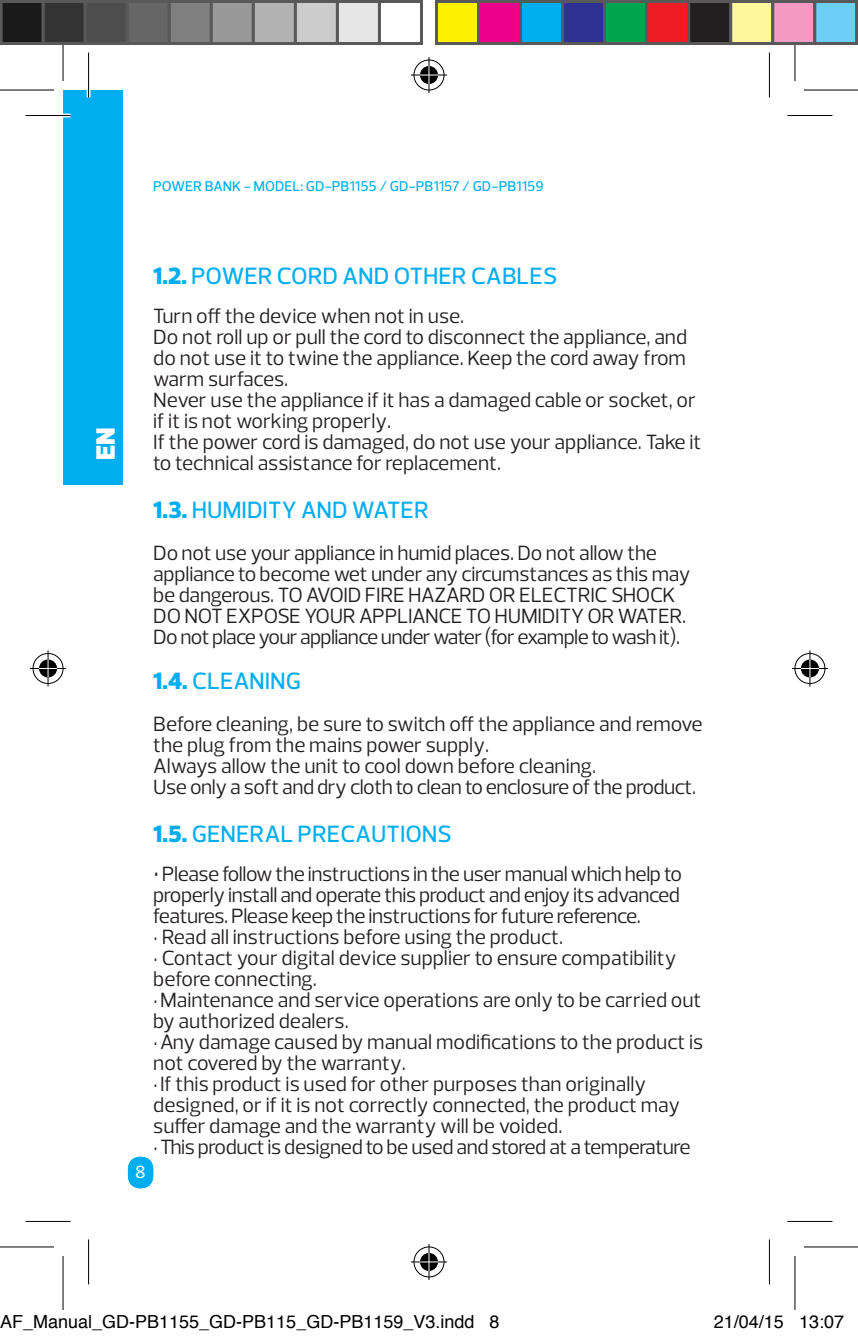
<style>
.page{position:relative;width:858px;height:1337px;background:#fff}
.page>*{position:absolute;margin:0;border:0;box-sizing:border-box;transform-origin:0 0}
.t1{font:900 27px "Prelo";color:#fff}
.t2{font:500 24px "Prelo";color:#00aeef}
.t3{font:21px/21px "Prelo";color:#231f20}
.t4{font:21px "Prelo";letter-spacing:-.02em;color:#231f20}
.t5{font:18px "Helvetica";color:#000}
.t6{font:500 18px "Prelo";color:#fff}
.t7{font:500 14.4px "Prelo";color:#00aeef}
.s1{font-weight:900}
.s2{font-size:27px}
</style>
<div class="page">
<div style="left:63px;top:90px;width:60px;height:394px;background:#00aeef"></div>
<div style="left:128px;top:1156px;width:25px;height:32px;background:#00aeef;border-radius:13px"></div>
<hr style="left:26px;top:114px;width:45px;height:3px;background:#fff">
<svg style="left:26px;top:1220px;width:44px;height:1px"></svg>
<svg style="left:788px;top:1220px;width:44px;height:1px"></svg>
<hr style="left:87px;top:53px;width:3px;height:45px;background:#fff">
<svg style="left:769px;top:53px;width:1px;height:45px"></svg>
<svg style="left:769px;top:1239px;width:1px;height:45px"></svg>
<hr style="left:26px;top:115px;width:45px;height:1px;background:#000">
<hr style="left:787px;top:115px;width:45px;height:1px;background:#000">
<hr style="left:26px;top:1221px;width:45px;height:1px;background:#000">
<hr style="left:787px;top:1221px;width:45px;height:1px;background:#000">
<hr style="left:88px;top:53px;width:1px;height:45px;background:#000">
<hr style="left:88px;top:1239px;width:1px;height:45px;background:#000">
<hr style="left:768px;top:53px;width:1px;height:45px;background:#000">
<hr style="left:768px;top:1239px;width:1px;height:45px;background:#000">
<svg style="left:0;top:90px;width:54px;height:1px"></svg>
<svg style="left:804px;top:90px;width:53px;height:1px"></svg>
<svg style="left:795px;top:45px;width:1px;height:36px"></svg>
<svg style="left:795px;top:1256px;width:1px;height:54px"></svg>
<hr style="left:0;top:89px;width:54px;height:1px;background:#000">
<hr style="left:803px;top:89px;width:54px;height:1px;background:#000">
<hr style="left:0;top:1246px;width:54px;height:1px;background:#000">
<hr style="left:803px;top:1246px;width:54px;height:1px;background:#000">
<hr style="left:62px;top:27px;width:2px;height:54px;background:#000">
<hr style="left:62px;top:1256px;width:2px;height:54px;background:#000">
<hr style="left:794px;top:27px;width:1px;height:54px;background:#000">
<hr style="left:794px;top:1256px;width:1px;height:54px;background:#000">
<div style="left:412px;top:58px;width:34px;height:34px;border:4px solid #fff;border-radius:50%"></div>
<hr style="left:411px;top:73px;width:36px;height:4px;background:#fff">
<svg style="left:427px;top:57px;width:4px;height:36px"></svg>
<div style="left:418px;top:64px;width:22px;height:22px;border:4px solid #fff;border-radius:50%"></div>
<div style="left:413px;top:60px;width:31px;height:30px;border:1px solid #000;border-radius:50%"></div>
<hr style="left:411px;top:74px;width:36px;height:2px;background:#000">
<hr style="left:428px;top:57px;width:1px;height:36px;background:#000">
<svg style="left:420px;top:66px;width:18px;height:18px"></svg>
<div style="left:412px;top:1245px;width:34px;height:33px;border:4px solid #fff;border-radius:50%"></div>
<hr style="left:411px;top:1260px;width:36px;height:3px;background:#fff">
<svg style="left:427px;top:1244px;width:4px;height:36px"></svg>
<div style="left:418px;top:1251px;width:22px;height:21px;border:4px solid #fff;border-radius:50%"></div>
<div style="left:413px;top:1246px;width:31px;height:31px;border:1px solid #000;border-radius:50%"></div>
<hr style="left:411px;top:1261px;width:36px;height:1px;background:#000">
<hr style="left:428px;top:1244px;width:1px;height:36px;background:#000">
<svg style="left:420px;top:1253px;width:18px;height:18px"></svg>
<div style="left:31px;top:651px;width:34px;height:34px;border:4px solid #fff;border-radius:50%"></div>
<svg style="left:31px;top:666px;width:34px;height:4px"></svg>
<svg style="left:46px;top:650px;width:4px;height:36px"></svg>
<div style="left:37px;top:657px;width:22px;height:22px;border:4px solid #fff;border-radius:50%"></div>
<div style="left:33px;top:653px;width:30px;height:31px;border:1px solid #000;border-radius:50%"></div>
<hr style="left:30px;top:668px;width:36px;height:1px;background:#000">
<hr style="left:48px;top:650px;width:1px;height:36px;background:#000">
<svg style="left:39px;top:659px;width:18px;height:18px"></svg>
<div style="left:792px;top:651px;width:34px;height:34px;border:4px solid #fff;border-radius:50%"></div>
<hr style="left:791px;top:666px;width:36px;height:4px;background:#fff">
<svg style="left:807px;top:650px;width:4px;height:36px"></svg>
<div style="left:798px;top:657px;width:22px;height:22px;border:4px solid #fff;border-radius:50%"></div>
<div style="left:794px;top:653px;width:31px;height:31px;border:1px solid #000;border-radius:50%"></div>
<hr style="left:791px;top:668px;width:36px;height:1px;background:#000">
<hr style="left:809px;top:650px;width:1px;height:36px;background:#000">
<svg style="left:800px;top:659px;width:18px;height:18px"></svg>
<div style="left:1px;top:2px;width:42px;height:42px;background:#1a1a1a"></div>
<div style="left:0;top:0;width:45px;height:45px;border:3px solid #595959"></div>
<div style="left:43px;top:2px;width:42px;height:42px;background:#333"></div>
<div style="left:42px;top:0;width:45px;height:45px;border:3px solid #595959"></div>
<div style="left:85px;top:2px;width:42px;height:42px;background:#4d4d4d"></div>
<div style="left:84px;top:0;width:45px;height:45px;border:3px solid #595959"></div>
<div style="left:127px;top:2px;width:42px;height:42px;background:#666"></div>
<div style="left:126px;top:0;width:45px;height:45px;border:3px solid #595959"></div>
<div style="left:169px;top:2px;width:42px;height:42px;background:#808080"></div>
<div style="left:168px;top:0;width:45px;height:45px;border:3px solid #595959"></div>
<div style="left:211px;top:2px;width:42px;height:42px;background:#999"></div>
<div style="left:210px;top:0;width:45px;height:45px;border:3px solid #595959"></div>
<div style="left:253px;top:2px;width:42px;height:42px;background:#b3b3b3"></div>
<div style="left:252px;top:0;width:45px;height:45px;border:3px solid #595959"></div>
<div style="left:295px;top:2px;width:42px;height:42px;background:#ccc"></div>
<div style="left:294px;top:0;width:45px;height:45px;border:3px solid #595959"></div>
<div style="left:337px;top:2px;width:42px;height:42px;background:#e6e6e6"></div>
<div style="left:336px;top:0;width:45px;height:45px;border:3px solid #595959"></div>
<div style="left:378px;top:0;width:45px;height:45px;border:3px solid #595959"></div>
<div style="left:436px;top:2px;width:42px;height:42px;background:#fff101"></div>
<div style="left:435px;top:0;width:45px;height:45px;border:3px solid #595959"></div>
<div style="left:478px;top:2px;width:42px;height:42px;background:#ed028c"></div>
<div style="left:477px;top:0;width:45px;height:45px;border:3px solid #595959"></div>
<div style="left:520px;top:2px;width:42px;height:42px;background:#00aeef"></div>
<div style="left:519px;top:0;width:45px;height:45px;border:3px solid #595959"></div>
<div style="left:562px;top:2px;width:42px;height:42px;background:#2e3092"></div>
<div style="left:561px;top:0;width:45px;height:45px;border:3px solid #595959"></div>
<div style="left:604px;top:2px;width:42px;height:42px;background:#00a54f"></div>
<div style="left:603px;top:0;width:45px;height:45px;border:3px solid #595959"></div>
<div style="left:646px;top:2px;width:42px;height:42px;background:#ee1d23"></div>
<div style="left:645px;top:0;width:45px;height:45px;border:3px solid #595959"></div>
<div style="left:688px;top:2px;width:42px;height:42px;background:#231f20"></div>
<div style="left:687px;top:0;width:45px;height:45px;border:3px solid #595959"></div>
<div style="left:730px;top:2px;width:42px;height:42px;background:#fff79a"></div>
<div style="left:729px;top:0;width:45px;height:45px;border:3px solid #595959"></div>
<div style="left:772px;top:2px;width:42px;height:42px;background:#f499c2"></div>
<div style="left:771px;top:0;width:45px;height:45px;border:3px solid #595959"></div>
<div style="left:814px;top:2px;width:42px;height:42px;background:#6bcff6"></div>
<div style="left:813px;top:0;width:44px;height:45px;border:3px solid #595959"></div>
<svg style="left:855px;top:0;width:2px;height:45px"></svg>
<p class="t7" style="left:153px;top:178px;width:392px">POWER BANK - MODEL: GD-PB1155 / GD-PB1157 / GD-PB1159</p>
<p class="t1" style="left:89px;top:460px;width:34px;rotate:-90deg">EN</p>
<p class="t6" style="left:135px;top:1161px;width:12px">8</p>
<p class="t2" style="left:153px;top:262px;width:405px"><span class="s1">1.2.</span> POWER CORD AND OTHER CABLES</p>
<p class="t3" style="left:153px;top:306px;width:549px">Turn off the device when not in use.<br>Do not roll up or pull the cord to disconnect the appliance, and do not use it to twine the appliance. Keep the cord away from warm surfaces.<br>Never use the appliance if it has a damaged cable or socket, or if it is not working properly.<br>If the power cord is damaged, do not use your appliance. Take it to technical assistance for replacement.</p>
<p class="t2" style="left:153px;top:496px;width:277px"><span class="s1">1.3.</span> HUMIDITY AND WATER</p>
<p class="t3" style="left:153px;top:543px;width:538px">Do not use your appliance in humid places. Do not allow the appliance to become wet under any circumstances as this may be dangerous. TO AVOID FIRE HAZARD OR ELECTRIC SHOCK DO NOT EXPOSE YOUR APPLIANCE TO HUMIDITY OR WATER.<br>Do not place your appliance under water (for example to wash it).</p>
<p class="t2" style="left:153px;top:667px;width:149px"><span class="s1">1.4.</span> CLEANING</p>
<p class="t3" style="left:153px;top:714px;width:551px">Before cleaning, be sure to switch off the appliance and remove the plug from the mains power supply.<br>Always allow the unit to cool down before cleaning.<br>Use only a soft and dry cloth to clean to enclosure of the product.</p>
<p class="t2" style="left:153px;top:820px;width:300px"><span class="s1">1.5.</span> GENERAL PRECAUTIONS</p>
<p class="t3" style="left:153px;top:864px;width:530px;text-align:justify"><span class="s2">•</span>Please follow the instructions in the user manual which help to properly install and operate this product and enjoy its advanced features. Please keep the instructions for future reference.</p>
<p class="t3" style="left:153px;top:927px;width:411px">• Read all instructions before using the product.</p>
<p class="t3" style="left:153px;top:948px;width:524px">• Contact your digital device supplier to ensure compatibility before connecting.</p>
<p class="t3" style="left:153px;top:990px;width:549px">•Maintenance and service operations are only to be carried out by authorized dealers.</p>
<p class="t3" style="left:153px;top:1032px;width:551px">•Any damage caused by manual modifications to the product is not covered by the warranty.</p>
<p class="t3" style="left:153px;top:1074px;width:528px">•If this product is used for other purposes than originally designed, or if it is not correctly connected, the product may suffer damage and the warranty will be voided.</p>
<p class="t4" style="left:153px;top:1134px;width:539px">•This product is designed to be used and stored at a temperature</p>
<p class="t5" style="left:0;top:1307px;width:501px">AF_Manual_GD-PB1155_GD-PB115_GD-PB1159_V3.indd 8</p>
<p class="t5" style="left:713px;top:1307px;width:132px">21/04/15 13:07</p>
</div>
